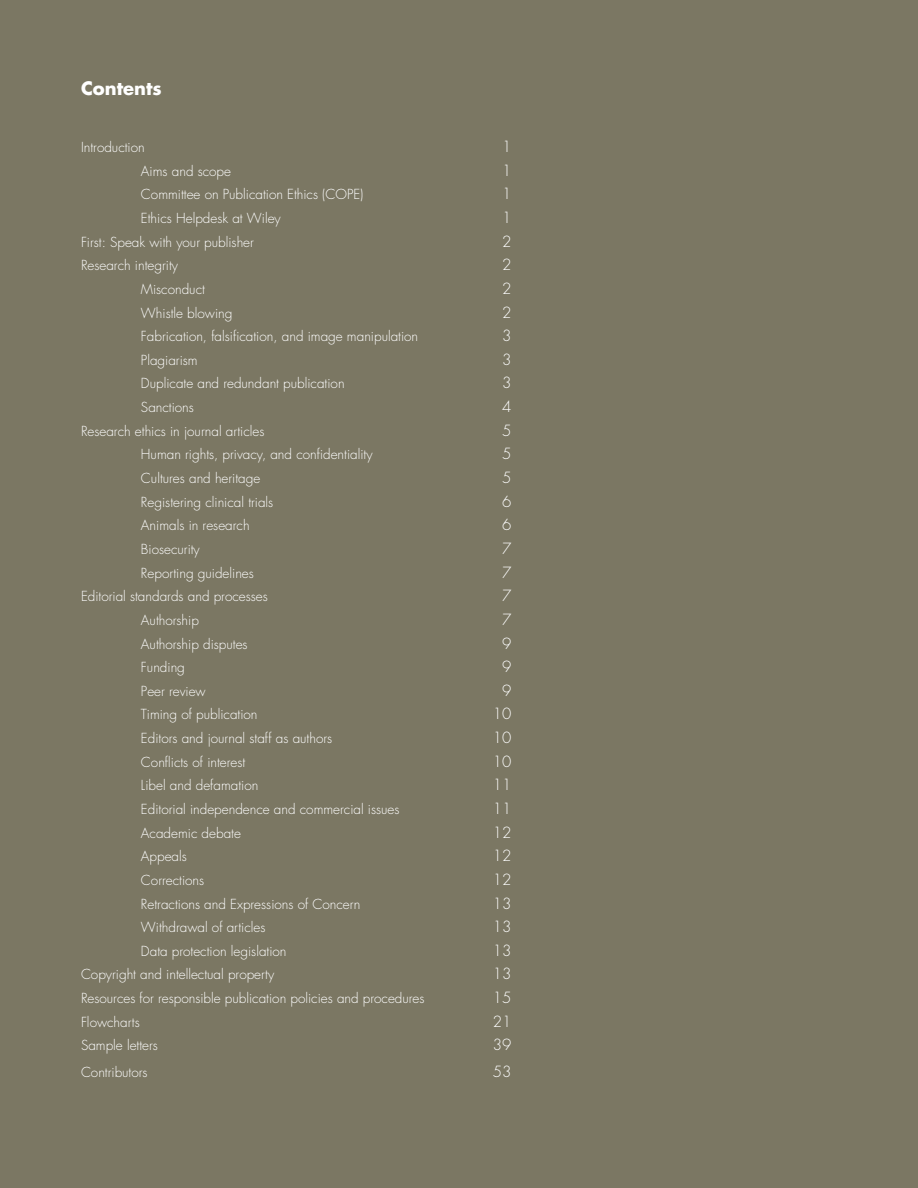
<style>
.page{position:relative;width:918px;height:1188px;background:#7b7763}
.page>*{position:absolute;margin:0;border:0;box-sizing:border-box;transform-origin:0 0}
.t1{font:700 18px "Futura";color:#fff}
.t2{font:300 15px "Futura";color:#fff}
.t3{font:300 13.5px "Futura";color:#fff}
</style>
<div class="page">
<h1 class="t1" style="left:81px;top:76px;width:82px">Contents</h1>
<p class="t3" style="left:81px;top:138px;width:65px">I ntroduction</p>
<p class="t2" style="left:502px;top:137px;width:11px">1</p>
<p class="t3" style="left:141px;top:162px;width:92px">Aims and scope</p>
<p class="t2" style="left:502px;top:161px;width:11px">1</p>
<p class="t3" style="left:81px;top:186px;width:36px">C</p>
<p class="t3" style="left:151px;top:186px;width:214px">ommittee on Publication Ethics (COPE)</p>
<p class="t2" style="left:502px;top:184px;width:11px">1</p>
<p class="t3" style="left:81px;top:209px;width:34px">E</p>
<p class="t3" style="left:148px;top:209px;width:134px">thics Helpdesk at Wiley</p>
<p class="t2" style="left:502px;top:208px;width:11px">1</p>
<p class="t3" style="left:81px;top:233px;width:174px">First: Speak with your publisher</p>
<p class="t2" style="left:502px;top:232px;width:11px">2</p>
<p class="t3" style="left:81px;top:257px;width:99px">Research integrity</p>
<p class="t2" style="left:502px;top:255px;width:11px">2</p>
<p class="t3" style="left:141px;top:280px;width:65px">Misconduct</p>
<p class="t2" style="left:502px;top:279px;width:11px">2</p>
<p class="t3" style="left:141px;top:304px;width:93px">Whistle blowing</p>
<p class="t2" style="left:502px;top:302px;width:11px">2</p>
<p class="t3" style="left:141px;top:328px;width:279px">Fabrication, falsification, and image manipulation</p>
<p class="t2" style="left:502px;top:326px;width:11px">3</p>
<p class="t3" style="left:141px;top:351px;width:58px">Plagiarism</p>
<p class="t2" style="left:502px;top:350px;width:11px">3</p>
<p class="t3" style="left:81px;top:375px;width:36px">D</p>
<p class="t3" style="left:150px;top:375px;width:196px">uplicate and redundant publication</p>
<p class="t2" style="left:502px;top:373px;width:11px">3</p>
<p class="t3" style="left:141px;top:399px;width:55px">Sanctions</p>
<p class="t2" style="left:502px;top:397px;width:11px">4</p>
<p class="t3" style="left:81px;top:422px;width:185px">Research ethics in journal articles</p>
<p class="t2" style="left:502px;top:421px;width:11px">5</p>
<p class="t3" style="left:141px;top:446px;width:233px">Human rights, privacy, and confidentiality</p>
<p class="t2" style="left:502px;top:444px;width:11px">5</p>
<p class="t3" style="left:81px;top:469px;width:36px">C</p>
<p class="t3" style="left:151px;top:469px;width:111px">ultures and heritage</p>
<p class="t2" style="left:502px;top:468px;width:11px">5</p>
<p class="t3" style="left:141px;top:493px;width:134px">Registering clinical trials</p>
<p class="t2" style="left:502px;top:492px;width:11px">6</p>
<p class="t3" style="left:141px;top:517px;width:110px">Animals in research</p>
<p class="t2" style="left:502px;top:515px;width:11px">6</p>
<p class="t3" style="left:141px;top:540px;width:60px">Biosecurity</p>
<p class="t2" style="left:502px;top:539px;width:11px">7</p>
<p class="t3" style="left:141px;top:564px;width:114px">Reporting guidelines</p>
<p class="t2" style="left:502px;top:563px;width:11px">7</p>
<p class="t3" style="left:81px;top:588px;width:188px">Editorial standards and processes</p>
<p class="t2" style="left:502px;top:586px;width:11px">7</p>
<p class="t3" style="left:141px;top:611px;width:59px">Authorship</p>
<p class="t2" style="left:502px;top:610px;width:11px">7</p>
<p class="t3" style="left:141px;top:635px;width:108px">Authorship disputes</p>
<p class="t2" style="left:502px;top:633px;width:11px">9</p>
<p class="t3" style="left:141px;top:659px;width:45px">Funding</p>
<p class="t2" style="left:502px;top:657px;width:11px">9</p>
<p class="t3" style="left:141px;top:682px;width:66px">Peer review</p>
<p class="t2" style="left:502px;top:681px;width:11px">9</p>
<p class="t3" style="left:81px;top:706px;width:34px">T</p>
<p class="t3" style="left:147px;top:706px;width:112px">iming of publication</p>
<p class="t2" style="left:493px;top:704px;width:20px">10</p>
<p class="t3" style="left:81px;top:729px;width:34px">E</p>
<p class="t3" style="left:148px;top:729px;width:186px">ditors and journal staff as authors</p>
<p class="t2" style="left:493px;top:728px;width:20px">10</p>
<p class="t3" style="left:81px;top:753px;width:36px">C</p>
<p class="t3" style="left:151px;top:753px;width:96px">onflicts of interest</p>
<p class="t2" style="left:493px;top:752px;width:20px">10</p>
<p class="t3" style="left:141px;top:777px;width:119px">Libel and defamation</p>
<p class="t2" style="left:493px;top:775px;width:20px">11</p>
<p class="t3" style="left:81px;top:800px;width:34px">E</p>
<p class="t3" style="left:148px;top:800px;width:253px">ditorial independence and commercial issues</p>
<p class="t2" style="left:493px;top:799px;width:20px">11</p>
<p class="t3" style="left:141px;top:824px;width:101px">Academic debate</p>
<p class="t2" style="left:493px;top:823px;width:20px">12</p>
<p class="t3" style="left:141px;top:848px;width:47px">Appeals</p>
<p class="t2" style="left:493px;top:846px;width:20px">12</p>
<p class="t3" style="left:81px;top:871px;width:36px">C</p>
<p class="t3" style="left:151px;top:871px;width:55px">orrections</p>
<p class="t2" style="left:493px;top:870px;width:20px">12</p>
<p class="t3" style="left:141px;top:895px;width:221px">Retractions and Expressions of Concern</p>
<p class="t2" style="left:493px;top:893px;width:20px">13</p>
<p class="t3" style="left:141px;top:919px;width:126px">Withdrawal of articles</p>
<p class="t2" style="left:493px;top:917px;width:20px">13</p>
<p class="t3" style="left:81px;top:942px;width:36px">D</p>
<p class="t3" style="left:150px;top:942px;width:138px">ata protection legislation</p>
<p class="t2" style="left:493px;top:941px;width:20px">13</p>
<p class="t3" style="left:81px;top:966px;width:195px">Copyright and intellectual property</p>
<p class="t2" style="left:493px;top:964px;width:20px">13</p>
<p class="t3" style="left:81px;top:990px;width:345px">Resources for responsible publication policies and procedures</p>
<p class="t2" style="left:493px;top:988px;width:20px">15</p>
<p class="t3" style="left:81px;top:1013px;width:60px">Flowcharts</p>
<p class="t2" style="left:493px;top:1012px;width:20px">21</p>
<p class="t3" style="left:81px;top:1037px;width:78px">Sample letters</p>
<p class="t2" style="left:493px;top:1035px;width:20px">39</p>
<p class="t3" style="left:81px;top:1064px;width:68px">Contributors</p>
<p class="t2" style="left:493px;top:1062px;width:20px">53</p>
</div>
